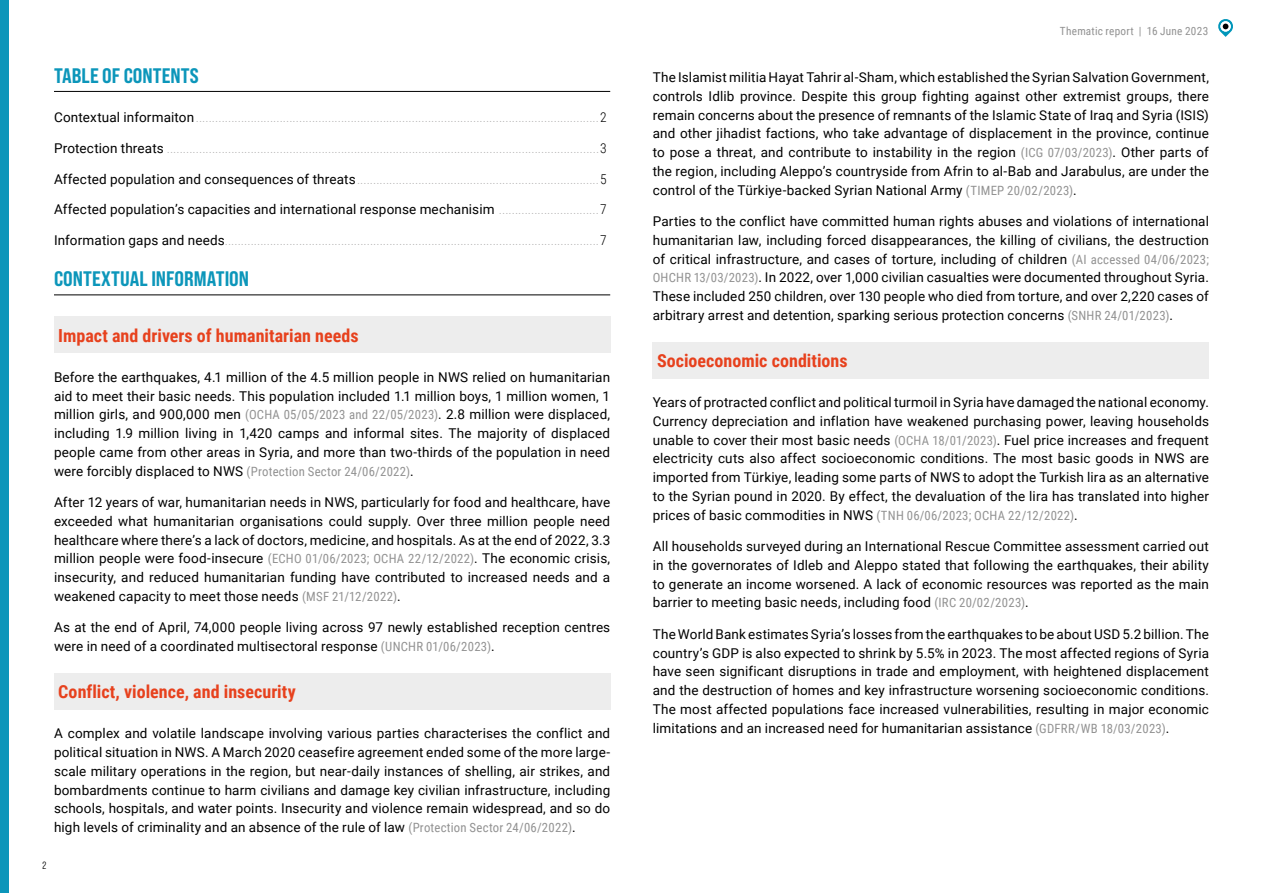
<style>
.page{position:relative;width:1263px;height:893px;background:#fff}
.page>*{position:absolute;margin:0;border:0;box-sizing:border-box;transform-origin:0 0}
.t1{font:21px "Bebas Neue Pro Semi Exp X Bold";letter-spacing:.005em;color:#0c96ba}
.t2{font:700 18px "Roboto Condensed";color:#e7411d}
.t3{font:13.5px/18.8px "Roboto";letter-spacing:.01em;color:#000;text-align:justify}
.t4{font:300 13.5px "Roboto";color:#b3b2b2}
.t5{font:12.75px "Roboto Condensed";letter-spacing:.015em;color:#929292}
.t6{font:11.25px "Roboto Condensed";letter-spacing:.02em;color:#929292}
.t7{font:10.5px "Bebas Neue Pro Middle";color:#000}
.s1{font-weight:400;color:#000}
.s2{font-family:"Roboto Condensed";color:#000}
.s3{font-weight:300;color:#b3b2b2}
.s4{font-family:"Roboto Condensed";font-weight:300}
.s5{font-family:"Roboto Condensed";font-size:12.75px;color:#929292}
.s6{font-family:"Roboto";font-size:13.5px;color:#000}
</style>
<div class="page">
<svg style="left:1218px;top:19px;width:15px;height:18px"></svg>
<div style="left:0;top:0;width:9px;height:893px;background:#0c96ba"></div>
<hr style="left:54px;top:295px;width:556px;height:1px;background:#000">
<div style="left:54px;top:317px;width:556px;height:36px;background:#ededed"></div>
<div style="left:54px;top:673px;width:556px;height:36px;background:#ededed"></div>
<div style="left:653px;top:342px;width:556px;height:36px;background:#ededed"></div>
<hr style="left:54px;top:91px;width:556px;height:1px;background:#000">
<h1 class="t1" style="left:54px;top:63px;width:146px">TABLE OF CONTENTS</h1>
<p class="t4" style="left:54px;top:108px;width:554px"><span class="s1">Contextual informaiton</span>.............................................................................................................................<span class="s2">2</span></p>
<p class="t4" style="left:54px;top:138px;width:554px"><span class="s1">Protection threats</span> ......................................................................................................................................<span class="s2">3</span></p>
<p class="t4" style="left:54px;top:169px;width:554px"><span class="s1">Affected population and consequences of threats</span>...........................................................................<span class="s2">5</span></p>
<p class="t3" style="left:54px;top:200px;width:554px">Affected population’s capacities and international response mechanisim <span class="s3">...............................</span><span class="s4">7</span></p>
<p class="t4" style="left:54px;top:231px;width:554px"><span class="s1">Information gaps and needs</span>....................................................................................................................<span class="s2">7</span></p>
<h1 class="t1" style="left:54px;top:266px;width:197px">CONTEXTUAL INFORMATION</h1>
<h2 class="t2" style="left:58px;top:323px;width:302px">Impact and drivers of humanitarian needs</h2>
<p class="t3" style="left:54px;top:367px;width:558px">Before the earthquakes, 4.1 million of the 4.5 million people in NWS relied on humanitarian aid to meet their basic needs. This population included 1.1 million boys, 1 million women, 1 million girls, and 900,000 men <span class="s5">(OCHA 05/05/2023 and 22/05/2023)</span>. 2.8 million were displaced, including 1.9 million living in 1,420 camps and informal sites. The majority of displaced people came from other areas in Syria, and more than two-thirds of the population in need</p>
<p class="t5" style="left:54px;top:462px;width:361px"><span class="s6">were forcibly displaced to NWS</span> (Protection Sector 24/06/2022)<span class="s6">.</span></p>
<p class="t3" style="left:54px;top:492px;width:558px">After 12 years of war, humanitarian needs in NWS, particularly for food and healthcare, have exceeded what humanitarian organisations could supply. Over three million people need healthcare where there’s a lack of doctors, medicine, and hospitals. As at the end of 2022, 3.3 million people were food-insecure <span class="s5">(ECHO 01/06/2023; OCHA 22/12/2022)</span>. The economic crisis, insecurity, and reduced humanitarian funding have contributed to increased needs and a weakened capacity to meet those needs <span class="s5">(MSF 21/12/2022)</span>.</p>
<p class="t3" style="left:54px;top:618px;width:558px">As at the end of April, 74,000 people living across 97 newly established reception centres were in need of a coordinated multisectoral response <span class="s5">(UNCHR 01/06/2023)</span>.</p>
<h2 class="t2" style="left:58px;top:679px;width:239px">Conflict, violence, and insecurity</h2>
<p class="t3" style="left:54px;top:724px;width:558px">A complex and volatile landscape involving various parties characterises the conflict and political situation in NWS. A March 2020 ceasefire agreement ended some of the more large&shy;scale military operations in the region, but near-daily instances of shelling, air strikes, and bombardments continue to harm civilians and damage key civilian infrastructure, including schools, hospitals, and water points. Insecurity and violence remain widespread, and so do high levels of criminality and an absence of the rule of law <span class="s5">(Protection Sector 24/06/2022)</span>.</p>
<p class="t7" style="left:43px;top:859px;width:5px">2</p>
<p class="t6" style="left:1060px;top:24px;width:150px">Thematic report | 16 June 2023</p>
<p class="t3" style="left:653px;top:68px;width:558px">The Islamist militia Hayat Tahrir al-Sham, which established the Syrian Salvation Government, controls Idlib province. Despite this group fighting against other extremist groups, there remain concerns about the presence of remnants of the Islamic State of Iraq and Syria (ISIS) and other jihadist factions, who take advantage of displacement in the province, continue to pose a threat, and contribute to instability in the region <span class="s5">(ICG 07/03/2023)</span>. Other parts of the region, including Aleppo’s countryside from Afrin to al-Bab and Jarabulus, are under the control of the Türkiye-backed Syrian National Army <span class="s5">(TIMEP 20/02/2023)</span>.</p>
<p class="t3" style="left:653px;top:212px;width:558px">Parties to the conflict have committed human rights abuses and violations of international humanitarian law, including forced disappearances, the killing of civilians, the destruction of critical infrastructure, and cases of torture, including of children <span class="s5">(AI accessed 04/06/2023; OHCHR 13/03/2023)</span>. In 2022, over 1,000 civilian casualties were documented throughout Syria.<br>These included 250 children, over 130 people who died from torture, and over 2,220 cases of arbitrary arrest and detention, sparking serious protection concerns <span class="s5">(SNHR 24/01/2023)</span>.</p>
<h2 class="t2" style="left:657px;top:348px;width:192px">Socioeconomic conditions</h2>
<p class="t3" style="left:653px;top:392px;width:558px">Years of protracted conflict and political turmoil in Syria have damaged the national economy.<br>Currency depreciation and inflation have weakened purchasing power, leaving households unable to cover their most basic needs <span class="s5">(OCHA 18/01/2023)</span>. Fuel price increases and frequent electricity cuts also affect socioeconomic conditions. The most basic goods in NWS are imported from Türkiye, leading some parts of NWS to adopt the Turkish lira as an alternative to the Syrian pound in 2020. By effect, the devaluation of the lira has translated into higher prices of basic commodities in NWS <span class="s5">(TNH 06/06/2023; OCHA 22/12/2022)</span>.</p>
<p class="t3" style="left:653px;top:536px;width:558px">All households surveyed during an International Rescue Committee assessment carried out in the governorates of Idleb and Aleppo stated that following the earthquakes, their ability to generate an income worsened. A lack of economic resources was reported as the main barrier to meeting basic needs, including food <span class="s5">(IRC 20/02/2023)</span>.</p>
<p class="t3" style="left:653px;top:624px;width:558px">The World Bank estimates Syria’s losses from the earthquakes to be about USD 5.2 billion. The country’s GDP is also expected to shrink by 5.5% in 2023. The most affected regions of Syria have seen significant disruptions in trade and employment, with heightened displacement and the destruction of homes and key infrastructure worsening socioeconomic conditions.<br>The most affected populations face increased vulnerabilities, resulting in major economic limitations and an increased need for humanitarian assistance <span class="s5">(GDFRR/WB 18/03/2023)</span>.</p>
</div>
